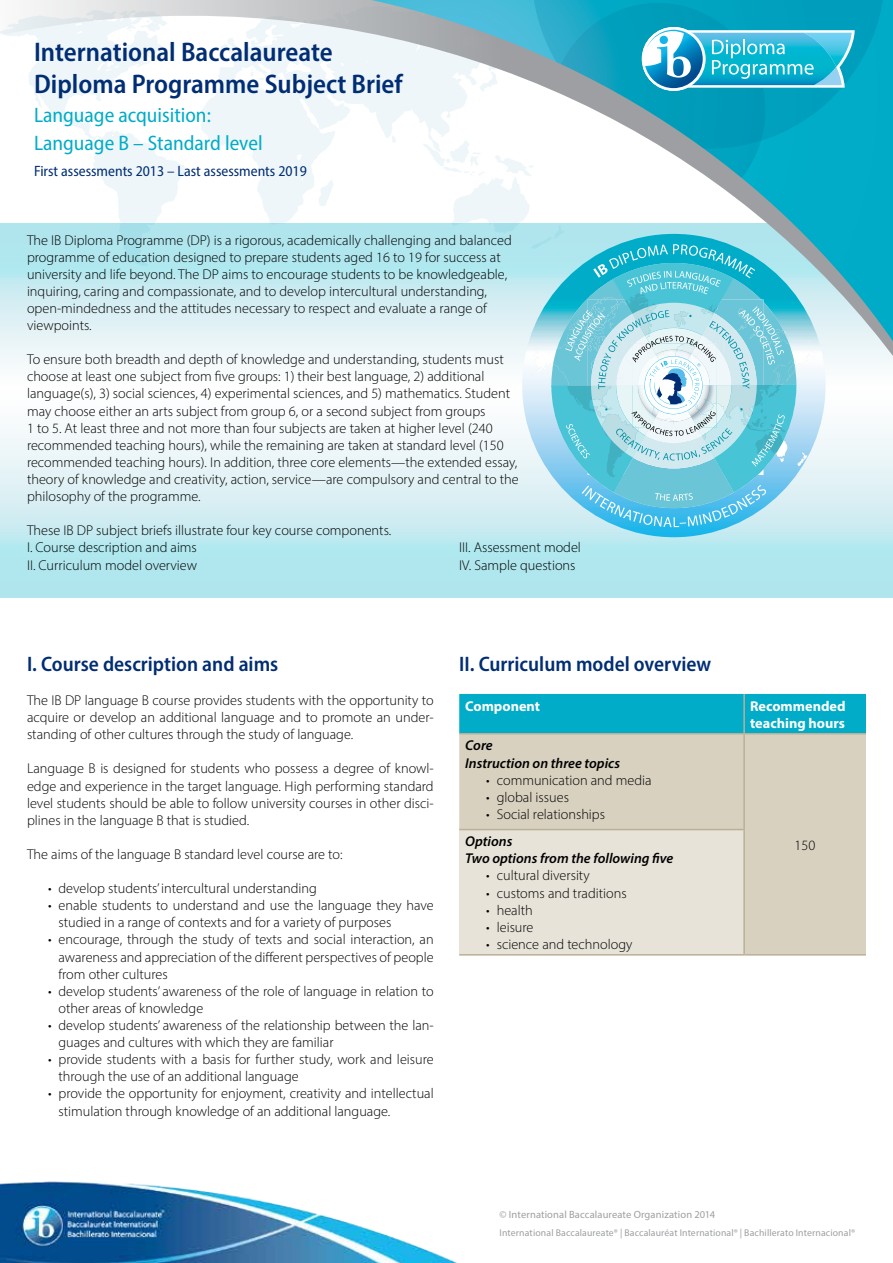
<style>
.page{position:relative;width:893px;height:1263px;background:#fff}
.page>*{position:absolute;margin:0;border:0;box-sizing:border-box;transform-origin:0 0}
.t1{font:600 semi-condensed 27px/32.4px "Myriad Pro";color:#002d73}
.t2{font:600 semi-condensed 21px "Myriad Pro";color:#002d73}
.t3{font:semi-condensed 21px/28.5px "Myriad Pro";color:#00acc8}
.t4{font:semi-condensed 15px "Myriad Pro";color:#002d73}
.t5{font:300 14.25px/17.1px "Myriad Pro";color:#000}
.t6{font:italic 600 14.25px/17.1px "Myriad Pro";color:#000}
.t7{font:700 14.25px/17.1px "Myriad Pro";color:#fff}
.t8{font:10.5px "Myriad Pro";letter-spacing:.01em;color:#9d9fa2}
.t9{font:9.75px "Myriad Pro";letter-spacing:.015em;color:#9d9fa2}
</style>
<div class="page">
<svg style="left:0;top:389px;width:893px;height:209px"></svg>
<svg style="left:0;top:0;width:893px;height:389px"></svg>
<svg style="left:371px;top:0;width:522px;height:341px"></svg>
<svg style="left:532px;top:0;width:353px;height:149px;background:#1babc6"></svg>
<svg style="left:550px;top:3px;width:215px;height:215px;background:#46abc0"></svg>
<svg style="left:371px;top:0;width:22px;height:116px;background:#d8e1e4"></svg>
<img style="left:0;top:1181px;width:458px;height:82px">
<div style="left:459px;top:694px;width:407px;height:39px;background:#00acc8"></div>
<div style="left:459px;top:734px;width:407px;height:220px;background:#d8d1c0"></div>
<div style="left:459px;top:829px;width:285px;height:126px;background:#e8e3d9"></div>
<hr style="left:743px;top:694px;width:2px;height:39px;background:#b9b098">
<hr style="left:459px;top:733px;width:285px;height:1px;background:#b9b098">
<hr style="left:744px;top:733px;width:122px;height:1px;background:#b9b098">
<hr style="left:743px;top:734px;width:2px;height:95px;background:#b9b098">
<hr style="left:459px;top:829px;width:286px;height:1px;background:#b9b098">
<hr style="left:743px;top:830px;width:2px;height:124px;background:#b9b098">
<hr style="left:459px;top:954px;width:285px;height:1px;background:#b9b098">
<hr style="left:744px;top:954px;width:122px;height:1px;background:#b9b098">
<svg style="left:642px;top:27px;width:213px;height:64px"></svg>
<svg style="left:522px;top:234px;width:303px;height:303px;background:#b0e1ee"></svg>
<svg style="left:423px;top:139px;width:394px;height:388px"></svg>
<h1 class="t1" style="left:34px;top:35px;width:370px">International Baccalaureate<br>Diploma Programme Subject Brief</h1>
<h2 class="t3" style="left:34px;top:100px;width:230px">Language acquisition:<br>Language B – Standard level</h2>
<p class="t4" style="left:34px;top:161px;width:274px">First assessments 2013 – Last assessments 2019</p>
<p class="t5" style="left:27px;top:231px;width:486px">The IB Diploma Programme (DP) is a rigorous, academically challenging and balanced programme of education designed to prepare students aged 16 to 19 for success at university and life beyond. The DP aims to encourage students to be knowledgeable, inquiring, caring and compassionate, and to develop intercultural understanding, open-mindedness and the attitudes necessary to respect and evaluate a range of viewpoints.</p>
<p class="t5" style="left:27px;top:351px;width:493px">To ensure both breadth and depth of knowledge and understanding, students must choose at least one subject from five groups: 1) their best language, 2) additional language(s), 3) social sciences, 4) experimental sciences, and 5) mathematics. Student may choose either an arts subject from group 6, or a second subject from groups<br>1 to 5. At least three and not more than four subjects are taken at higher level (240 recommended teaching hours), while the remaining are taken at standard level (150 recommended teaching hours). In addition, three core elements—the extended essay, theory of knowledge and creativity, action, service—are compulsory and central to the philosophy of the programme.</p>
<p class="t5" style="left:27px;top:522px;width:366px">These IB DP subject briefs illustrate four key course components.<br>I. Course description and aims<br>II. Curriculum model overview</p>
<p class="t5" style="left:459px;top:539px;width:123px">III. Assessment model<br>IV. Sample questions</p>
<h2 class="t2" style="left:27px;top:651px;width:253px">I. Course description and aims</h2>
<p class="t5" style="left:27px;top:692px;width:408px;text-align:justify">The IB DP language B course provides students with the opportunity to acquire or develop an additional language and to promote an under&shy;standing of other cultures through the study of language.</p>
<p class="t5" style="left:27px;top:760px;width:408px;text-align:justify">Language B is designed for students who possess a degree of knowl&shy;edge and experience in the target language. High performing standard level students should be able to follow university courses in other disci&shy;plines in the language B that is studied.</p>
<p class="t5" style="left:27px;top:845px;width:317px">The aims of the language B standard level course are to:</p>
<p class="t5" style="left:48px;top:880px;width:270px">• develop students’ intercultural understanding</p>
<p class="t5" style="left:59px;top:897px;width:377px;text-indent:-11px">• enable students to understand and use the language they have studied in a range of contexts and for a variety of purposes</p>
<p class="t5" style="left:59px;top:931px;width:377px;text-align:justify;text-indent:-11px">• encourage, through the study of texts and social interaction, an awareness and appreciation of the different perspectives of people from other cultures</p>
<p class="t5" style="left:59px;top:982px;width:377px;text-indent:-11px">• develop students’ awareness of the role of language in relation to other areas of knowledge</p>
<p class="t5" style="left:59px;top:1016px;width:377px;text-indent:-11px">• develop students’ awareness of the relationship between the lan&shy;guages and cultures with which they are familiar</p>
<p class="t5" style="left:59px;top:1051px;width:377px;text-indent:-11px">• provide students with a basis for further study, work and leisure through the use of an additional language</p>
<p class="t5" style="left:59px;top:1085px;width:377px;text-indent:-11px">• provide the opportunity for enjoyment, creativity and intellectual stimulation through knowledge of an additional language.</p>
<h2 class="t2" style="left:459px;top:651px;width:253px">II. Curriculum model overview</h2>
<p class="t7" style="left:465px;top:697px;width:76px">Component</p>
<p class="t7" style="left:750px;top:697px;width:97px">Recommended teaching hours</p>
<p class="t6" style="left:465px;top:737px;width:156px">Core<br>Instruction on three topics</p>
<p class="t5" style="left:486px;top:771px;width:167px">• communication and media</p>
<p class="t5" style="left:486px;top:788px;width:84px">• global issues</p>
<p class="t5" style="left:486px;top:805px;width:120px">• Social relationships</p>
<p class="t6" style="left:465px;top:832px;width:49px">Options</p>
<p class="t5" style="left:795px;top:836px;width:22px">150</p>
<p class="t6" style="left:465px;top:850px;width:210px">Two options from the following five</p>
<p class="t5" style="left:486px;top:867px;width:105px">• cultural diversity</p>
<p class="t5" style="left:486px;top:884px;width:142px">• customs and traditions</p>
<p class="t5" style="left:486px;top:901px;width:48px">• health</p>
<p class="t5" style="left:486px;top:918px;width:49px">• leisure</p>
<p class="t5" style="left:486px;top:935px;width:148px">• science and technology</p>
<p class="t8" style="left:500px;top:1208px;width:217px">© International Baccalaureate Organization 2014</p>
<p class="t9" style="left:500px;top:1226px;width:357px">International Baccalaureate® | Baccalauréat International® | Bachillerato Internacional®</p>
</div>
